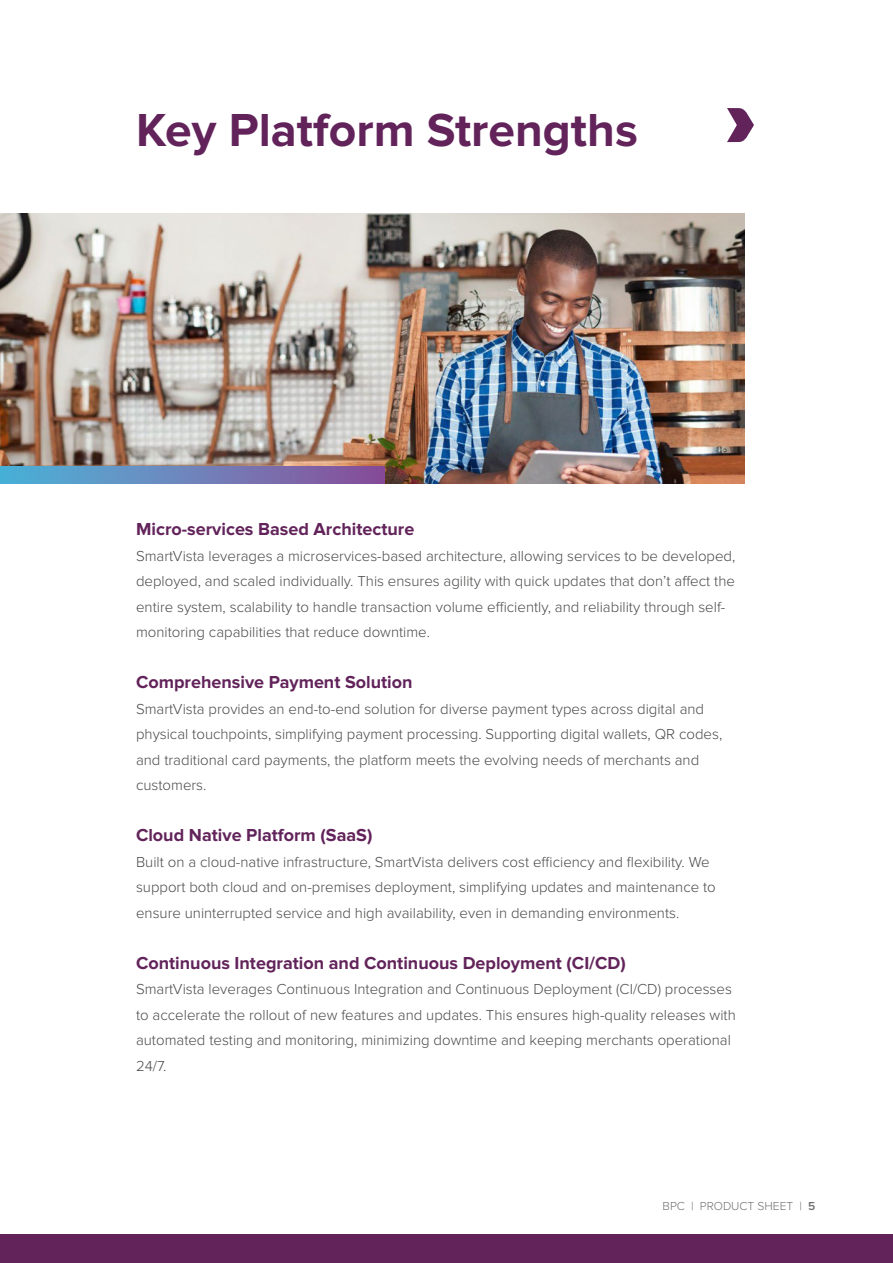
<style>
.page{position:relative;width:893px;height:1263px;background:#fff}
.page>*{position:absolute;margin:0;border:0;box-sizing:border-box;transform-origin:0 0}
.t1{font:700 48px "Proxima Nova";color:#62235a}
.t2{font:700 18px "Proxima Nova";color:#62235a}
.t3{font:300 15px/25.5px "Proxima Nova";color:#4a4a49}
.t4{font:300 12px "Proxima Nova";color:#706f6f}
.s1{font-weight:600}
</style>
<div class="page">
<svg style="left:727px;top:108px;width:27px;height:34px"></svg>
<div style="left:0;top:1234px;width:893px;height:29px;background:#62235a"></div>
<img style="left:0;top:213px;width:744px;height:271px">
<div style="left:0;top:466px;width:385px;height:18px;background:linear-gradient(to right,#4db4d9,#8b4e99)"></div>
<h1 class="t1" style="left:136px;top:102px;width:503px">Key Platform Strengths</h1>
<p class="t2" style="left:136px;top:519px;width:280px">Micro-services Based Architecture</p>
<p class="t3" style="left:136px;top:543px;width:601px">SmartVista leverages a microservices-based architecture, allowing services to be developed, deployed, and scaled individually. This ensures agility with quick updates that don’t affect the entire system, scalability to handle transaction volume efficiently, and reliability through self&shy;monitoring capabilities that reduce downtime.</p>
<p class="t2" style="left:136px;top:672px;width:278px">Comprehensive Payment Solution</p>
<p class="t3" style="left:136px;top:696px;width:588px">SmartVista provides an end-to-end solution for diverse payment types across digital and physical touchpoints, simplifying payment processing. Supporting digital wallets, QR codes, and traditional card payments, the platform meets the evolving needs of merchants and customers.</p>
<p class="t2" style="left:136px;top:825px;width:238px">Cloud Native Platform (SaaS)</p>
<p class="t3" style="left:136px;top:849px;width:581px">Built on a cloud-native infrastructure, SmartVista delivers cost efficiency and flexibility. We support both cloud and on-premises deployment, simplifying updates and maintenance to ensure uninterrupted service and high availability, even in demanding environments.</p>
<p class="t2" style="left:136px;top:952px;width:491px">Continuous Integration and Continuous Deployment (CI/CD)</p>
<p class="t3" style="left:136px;top:976px;width:601px">SmartVista leverages Continuous Integration and Continuous Deployment (CI/CD) processes to accelerate the rollout of new features and updates. This ensures high-quality releases with automated testing and monitoring, minimizing downtime and keeping merchants operational 24/7.</p>
<p class="t4" style="left:663px;top:1199px;width:154px">BPC | PRODUCT SHEET | <span class="s1">5</span></p>
</div>
